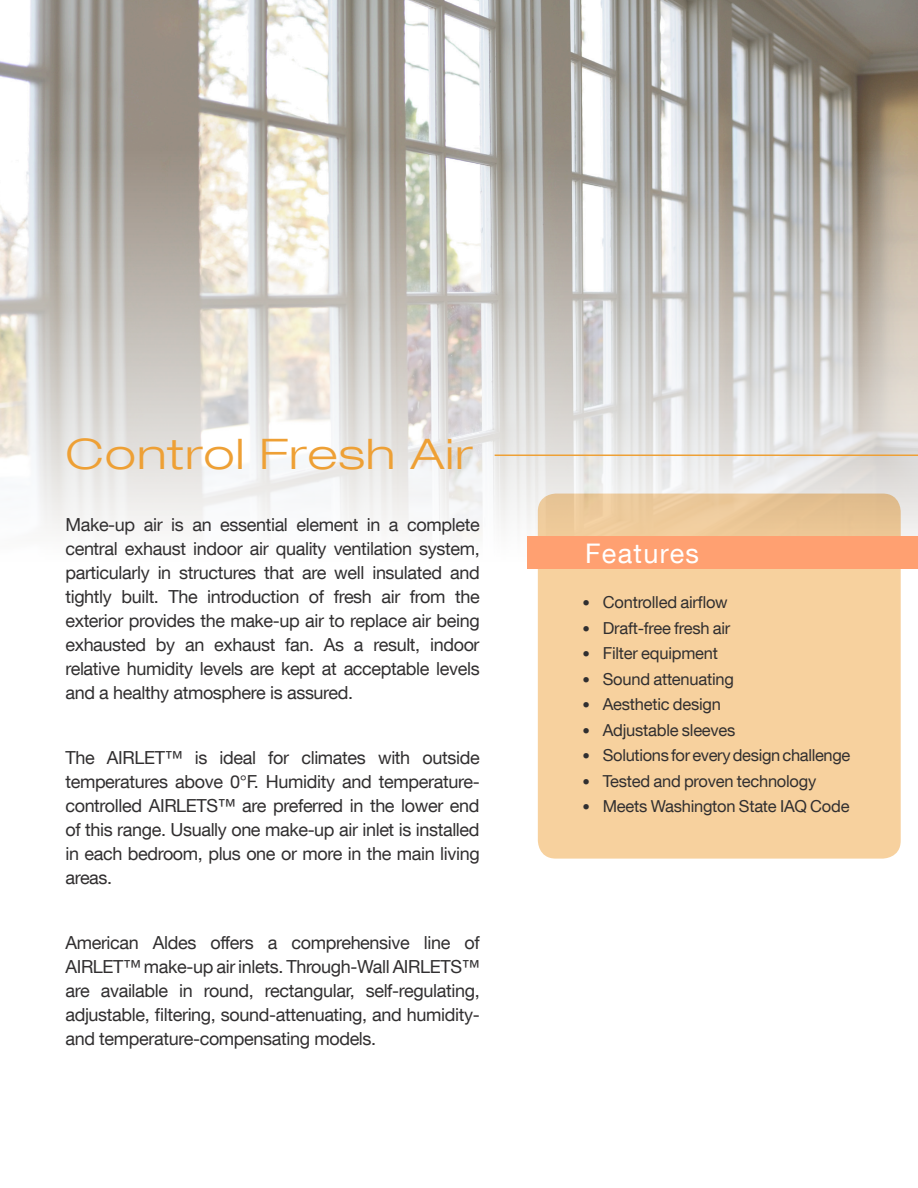
<style>
.page{position:relative;width:918px;height:1188px;background:#fff}
.page>*{position:absolute;margin:0;border:0;box-sizing:border-box;transform-origin:0 0}
.t1{font:300 expanded 42px "Helvetica Neue LT Com";letter-spacing:.02em;color:#eea035;scale:1.12 1}
.t2{font:27px "Helvetica Neue LT Com";letter-spacing:.05em;color:#fff}
.t3{font:18px/24px "Helvetica Neue LT Com";letter-spacing:-.02em;color:#312f30;text-align:justify}
.t4{font:16.5px "Helvetica Neue LT Com";letter-spacing:-.015em;color:#312f30}
.s1{font-size:15px}
</style>
<div class="page">
<div style="left:538px;top:494px;width:363px;height:365px;background:#f7d19e;border-radius:18px"></div>
<img style="left:0;top:0;width:918px;height:561px">
<hr style="left:495px;top:455px;width:423px;height:1px;background:#eea035">
<div style="left:528px;top:536px;width:390px;height:33px;background:#ffa071"></div>
<p class="t1" style="left:65px;top:428px;width:365px">Control Fresh Air</p>
<p class="t3" style="left:65px;top:512px;width:416px">Make-up air is an essential element in a complete central exhaust indoor air quality ventilation system, particularly in structures that are well insulated and tightly built. The introduction of fresh air from the exterior provides the make-up air to replace air being exhausted by an exhaust fan. As a result, indoor relative humidity levels are kept at acceptable levels and a healthy atmosphere is assured.</p>
<p class="t3" style="left:65px;top:745px;width:416px">The AIRLET™ is ideal for climates with outside temperatures above 0°F. Humidity and temperature&shy;controlled AIRLETS™ are preferred in the lower end of this range. Usually one make-up air inlet is installed in each bedroom, plus one or more in the main living areas.</p>
<p class="t3" style="left:65px;top:930px;width:416px">American Aldes offers a comprehensive line of AIRLET™ make-up air inlets. Through-Wall AIRLETS™ are available in round, rectangular, self-regulating, adjustable, filtering, sound-attenuating, and humidity&shy;and temperature-compensating models.</p>
<p class="t2" style="left:585px;top:537px;width:115px">Features</p>
<p class="t4" style="left:583px;top:592px;width:147px"><span class="s1">•</span> Controlled airflow</p>
<p class="t4" style="left:583px;top:618px;width:149px"><span class="s1">•</span> Draft-free fresh air</p>
<p class="t4" style="left:583px;top:643px;width:137px"><span class="s1">•</span> Filter equipment</p>
<p class="t4" style="left:583px;top:669px;width:153px"><span class="s1">•</span> Sound attenuating</p>
<p class="t4" style="left:583px;top:694px;width:140px"><span class="s1">•</span> Aesthetic design</p>
<p class="t4" style="left:583px;top:720px;width:154px"><span class="s1">•</span> Adjustable sleeves</p>
<p class="t4" style="left:583px;top:745px;width:269px"><span class="s1">•</span> Solutions for every design challenge</p>
<p class="t4" style="left:583px;top:771px;width:235px"><span class="s1">•</span> Tested and proven technology</p>
<p class="t4" style="left:583px;top:796px;width:268px"><span class="s1">•</span> Meets Washington State IAQ Code</p>
</div>
